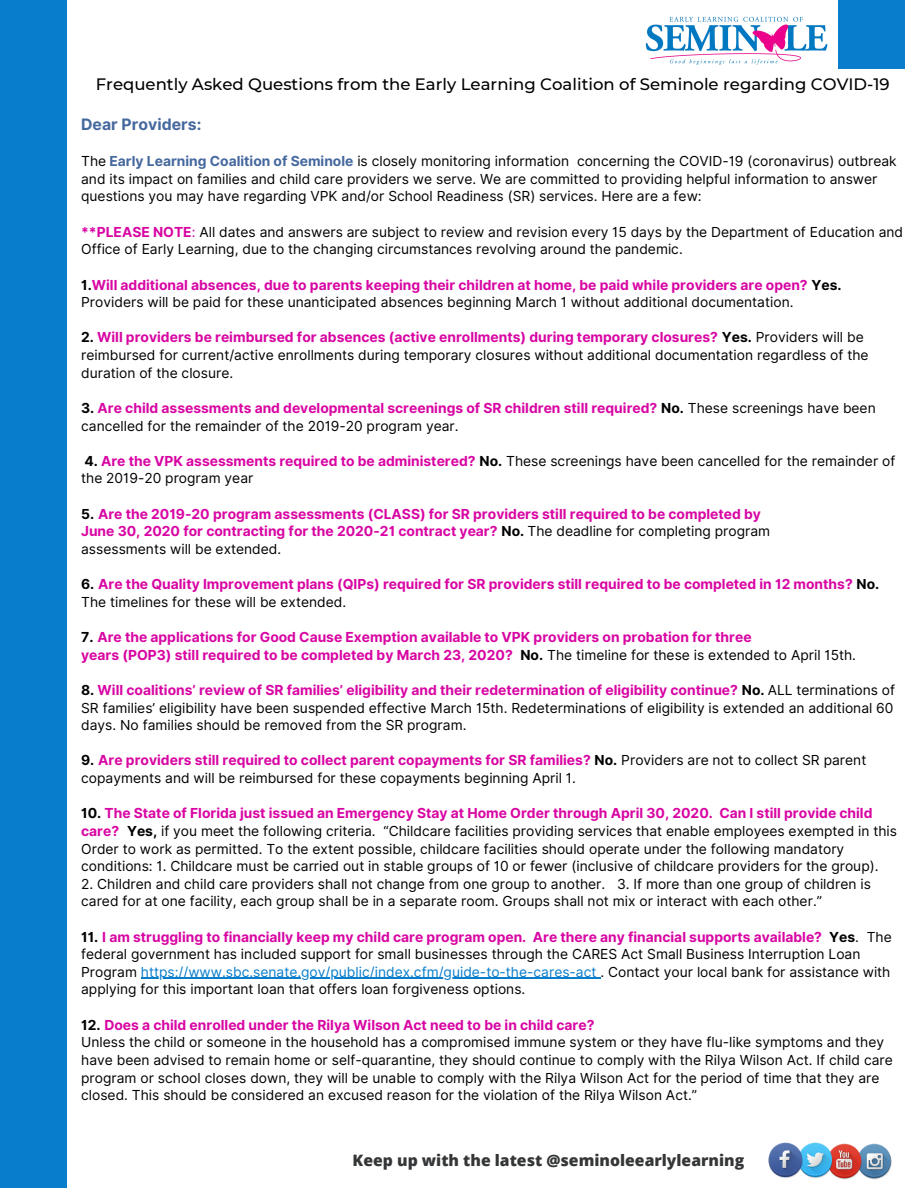
<style>
.page{position:relative;width:918px;height:1188px;background:#fff}
.page>*{position:absolute;margin:0;border:0;box-sizing:border-box;transform-origin:0 0}
.t1{font:500 16.5px "Montserrat";color:#000}
.t2{font:800 15.75px "Open Sans";color:#343637}
.t3{font:700 15.75px "Inter";color:#45689e}
.t4{font:13.8px/17.5px "Inter";color:#000}
.t5{font:700 13.8px/17.5px "Inter";color:#d805a3}
.s1{font-weight:700;color:#45689e}
.s2{font-weight:700;color:#d805a3}
.s3{color:#d805a3}
.s4{font-weight:700}
.s5{color:#000}
.s6{font-weight:400;color:#000}
.s7{color:#077dcb}
</style>
<div class="page">
<div style="left:0;top:0;width:67px;height:1188px;background:#077dcb"></div>
<div style="left:838px;top:0;width:67px;height:69px;background:#077dcb"></div>
<hr style="left:141px;top:978px;width:459px;height:1px;background:#077dcb">
<img style="left:645px;top:16px;width:183px;height:49px">
<img style="left:768px;top:1142px;width:124px;height:38px">
<p class="t1" style="left:96px;top:74px;width:795px">Frequently Asked Questions from the Early Learning Coalition of Seminole regarding COVID-19</p>
<p class="t3" style="left:81px;top:115px;width:122px">Dear Providers:</p>
<p class="t4" style="left:81px;top:152px;width:817px">The <span class="s1">Early Learning Coalition of Seminole</span> is closely monitoring information concerning the COVID-19 (coronavirus) outbreak and its impact on families and child care providers we serve. We are committed to providing helpful information to answer questions you may have regarding VPK and/or School Readiness (SR) services. Here are a few:</p>
<p class="t4" style="left:81px;top:223px;width:823px"><span class="s2">**PLEASE NOTE</span><span class="s3">:</span> All dates and answers are subject to review and revision every 15 days by the Department of Education and<br>Office of Early Learning, due to the changing circumstances revolving around the pandemic.</p>
<p class="t4" style="left:81px;top:276px;width:762px"><span class="s4">1.</span><span class="s2">Will additional absences, due to parents keeping their children at home, be paid while providers are open?</span> <span class="s4">Yes.<br></span>Providers will be paid for these unanticipated absences beginning March 1 without additional documentation.</p>
<p class="t4" style="left:81px;top:329px;width:789px"><span class="s4">2.</span> <span class="s2">Will providers be reimbursed for absences (active enrollments) during temporary closures?</span> <span class="s4">Yes.</span> Providers will be reimbursed for current/active enrollments during temporary closures without additional documentation regardless of the duration of the closure.</p>
<p class="t5" style="left:81px;top:399px;width:796px"><span class="s5">3.</span> Are child assessments and developmental screenings of SR children still required? <span class="s5">No.</span> <span class="s6">These screenings have been cancelled for the remainder of the 2019-20 program year.</span></p>
<p class="t4" style="left:81px;top:452px;width:816px"><span class="s4">4.</span> <span class="s2">Are the VPK assessments required to be administered?</span> <span class="s4">No.</span> These screenings have been cancelled for the remainder of the 2019-20 program year</p>
<p class="t5" style="left:81px;top:505px;width:691px"><span class="s5">5.</span> Are the 2019-20 program assessments (CLASS) for SR providers still required to be completed by<br>June 30, 2020 for contracting for the 2020-21 contract year? <span class="s5">No.</span> <span class="s6">The deadline for completing program assessments will be extended.</span></p>
<p class="t5" style="left:81px;top:575px;width:800px"><span class="s5">6.</span> Are the Quality Improvement plans (QIPs) required for SR providers still required to be completed in 12 months? <span class="s5">No.<br></span><span class="s6">The timelines for these will be extended.</span></p>
<p class="t5" style="left:81px;top:628px;width:776px"><span class="s5">7.</span> Are the applications for Good Cause Exemption available to VPK providers on probation for three<br>years (POP3) still required to be completed by March 23, 2020? <span class="s5">No.</span> <span class="s6">The timeline for these is extended to April 15th.</span></p>
<p class="t4" style="left:81px;top:681px;width:815px;text-align:justify"><span class="s4">8.</span> <span class="s2">Will coalitions’ review of SR families’ eligibility and their redetermination of eligibility continue?</span> <span class="s4">No.</span> ALL terminations of SR families’ eligibility have been suspended effective March 15th. Redeterminations of eligibility is extended an additional 60 days. No families should be removed from the SR program.</p>
<p class="t4" style="left:81px;top:752px;width:787px"><span class="s4">9.</span> <span class="s2">Are providers still required to collect parent copayments for SR families?</span> <span class="s4">No.</span> Providers are not to collect SR parent copayments and will be reimbursed for these copayments beginning April 1.</p>
<p class="t4" style="left:81px;top:804px;width:817px"><span class="s4">10.</span> <span class="s2">The State of Florida just issued an Emergency Stay at Home Order through April 30, 2020. Can I still provide child care?</span> <span class="s4">Yes,</span> if you meet the following criteria. “Childcare facilities providing services that enable employees exempted in this Order to work as permitted. To the extent possible, childcare facilities should operate under the following mandatory conditions: 1. Childcare must be carried out in stable groups of 10 or fewer (inclusive of childcare providers for the group).</p>
<p class="t4" style="left:81px;top:875px;width:791px">2. Children and child care providers shall not change from one group to another. 3. If more than one group of children is cared for at one facility, each group shall be in a separate room. Groups shall not mix or interact with each other.”</p>
<p class="t4" style="left:81px;top:928px;width:812px"><span class="s4">11.</span> <span class="s2">I am struggling to financially keep my child care program open. Are there any financial supports available?</span> <span class="s4">Yes</span>. The federal government has included support for small businesses through the CARES Act Small Business Interruption Loan Program <span class="s7">https://www.sbc.senate.gov/public/index.cfm/guide-to-the-cares-act</span> . Contact your local bank for assistance with applying for this important loan that offers loan forgiveness options.</p>
<p class="t4" style="left:81px;top:1016px;width:813px"><span class="s4">12.</span> <span class="s2">Does a child enrolled under the Rilya Wilson Act need to be in child care?<br></span>Unless the child or someone in the household has a compromised immune system or they have flu-like symptoms and they have been advised to remain home or self-quarantine, they should continue to comply with the Rilya Wilson Act. If child care program or school closes down, they will be unable to comply with the Rilya Wilson Act for the period of time that they are closed. This should be considered an excused reason for the violation of the Rilya Wilson Act.”</p>
<p class="t2" style="left:353px;top:1149px;width:393px">Keep up with the latest @seminoleearlylearning</p>
</div>
